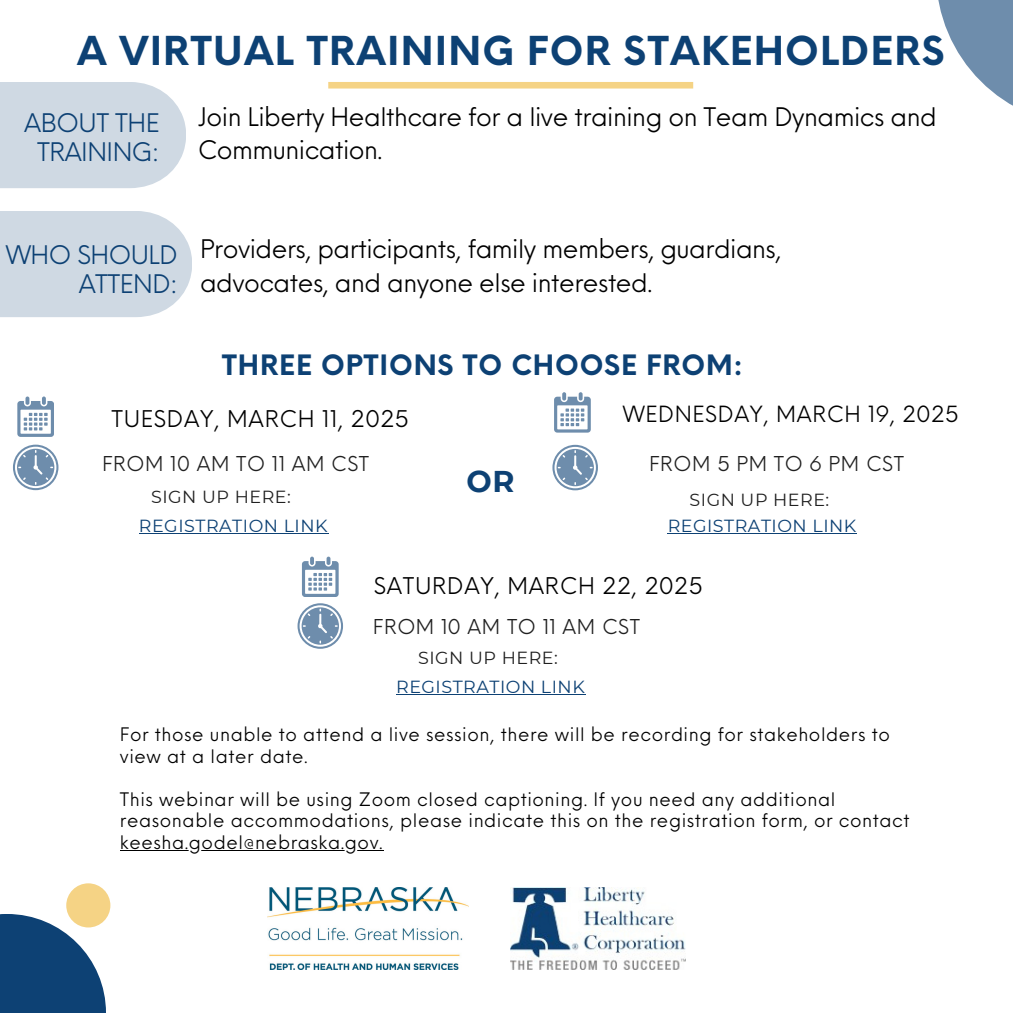
<style>
.page{position:relative;width:1013px;height:1013px;background:#fff}
.page>*{position:absolute;margin:0;border:0;box-sizing:border-box;transform-origin:0 0}
.t1{font:700 38.88px "Neue Einstellung";letter-spacing:.03em;color:#0d4174}
.t2{font:700 30px "Montserrat";color:#0d4174}
.t3{font:700 27.38px "Neue Einstellung";letter-spacing:.03em;color:#0d4174}
.t4{font:25px/33.8px "Neue Einstellung";letter-spacing:-.02em;color:#000}
.t5{font:25px/29px "Neue Einstellung";letter-spacing:-.02em;color:#0d4174;text-align:center}
.t6{font:22.5px "Neue Einstellung";letter-spacing:.03em;color:#000}
.t7{font:21.75px "Neue Einstellung";letter-spacing:.03em;color:#000}
.t8{font:20px "Neue Einstellung";letter-spacing:.03em;color:#202020}
.t9{font:18.25px/21.5px "Neue Einstellung";letter-spacing:.03em;color:#000}
.t10{font:17.5px "Montserrat";letter-spacing:.03em;color:#0d4174}
.t11{font:17.5px "Montserrat";letter-spacing:.03em;color:#202020}
</style>
<div class="page">
<div style="left:328px;top:82px;width:365px;height:6px;background:#f5d385"></div>
<svg style="left:13px;top:444px;width:45px;height:46px"></svg>
<svg style="left:17px;top:396px;width:37px;height:41px"></svg>
<svg style="left:552px;top:445px;width:46px;height:45px"></svg>
<svg style="left:554px;top:392px;width:36px;height:40px"></svg>
<img style="left:267px;top:887px;width:201px;height:82px">
<img style="left:510px;top:887px;width:175px;height:82px">
<div style="left:0;top:82px;width:186px;height:106px;background:#cfd9e3"></div>
<div style="left:0;top:211px;width:192px;height:106px;background:#cfd9e3"></div>
<div style="left:66px;top:883px;width:44px;height:44px;background:#f5d385;border-radius:50%"></div>
<svg style="left:0;top:914px;width:106px;height:98px;fill:#0d4174"></svg>
<svg style="left:938px;top:0;width:74px;height:105px;fill:#6e8dac"></svg>
<svg style="left:302px;top:556px;width:36px;height:41px"></svg>
<svg style="left:297px;top:603px;width:46px;height:45px"></svg>
<hr style="left:120px;top:849px;width:263px;height:1px;background:#000">
<hr style="left:396px;top:694px;width:189px;height:1px;background:#0d4174">
<hr style="left:139px;top:533px;width:189px;height:1px;background:#0d4174">
<hr style="left:667px;top:533px;width:189px;height:1px;background:#0d4174">
<h3 class="t1" style="left:77px;top:15px;width:868px">A VIRTUAL TRAINING FOR STAKEHOLDERS</h3>
<h6 class="t5" style="left:24px;top:106px;width:137px">ABOUT THE<br>TRAINING:</h6>
<p class="t4" style="left:198px;top:97px;width:740px">Join Liberty Healthcare for a live training on Team Dynamics and<br>Communication.</p>
<h6 class="t5" style="left:6px;top:237px;width:173px;text-align:right">WHO SHOULD<br>ATTEND:</h6>
<p class="t4" style="left:200px;top:230px;width:583px">Providers, participants, family members, guardians, advocates, and anyone else interested.</p>
<h4 class="t3" style="left:222px;top:340px;width:522px">THREE OPTIONS TO CHOOSE FROM:</h4>
<h5 class="t6" style="left:111px;top:398px;width:299px">TUESDAY, MARCH 11, 2025</h5>
<h2 class="t7" style="left:622px;top:395px;width:337px">WEDNESDAY, MARCH 19, 2025</h2>
<h3 class="t8" style="left:102px;top:446px;width:268px">FROM 10 AM TO 11 AM CST</h3>
<h4 class="t11" style="left:151px;top:486px;width:141px">SIGN UP HERE:</h4>
<h1 class="t2" style="left:466px;top:463px;width:50px">OR</h1>
<h2 class="t8" style="left:649px;top:446px;width:256px">FROM 5 PM TO 6 PM CST</h2>
<p class="t11" style="left:689px;top:489px;width:141px">SIGN UP HERE:</p>
<p class="t10" style="left:139px;top:515px;width:190px">REGISTRATION LINK</p>
<h5 class="t10" style="left:667px;top:515px;width:190px">REGISTRATION LINK</h5>
<p class="t6" style="left:374px;top:566px;width:330px">SATURDAY, MARCH 22, 2025</p>
<p class="t8" style="left:373px;top:609px;width:268px">FROM 10 AM TO 11 AM CST</p>
<p class="t11" style="left:418px;top:647px;width:141px">SIGN UP HERE:</p>
<p class="t10" style="left:396px;top:676px;width:190px">REGISTRATION LINK</p>
<p class="t9" style="left:120px;top:721px;width:771px">For those unable to attend a live session, there will be recording for stakeholders to view at a later date.</p>
<h5 class="t9" style="left:120px;top:786px;width:791px">This webinar will be using Zoom closed captioning. If you need any additional reasonable accommodations, please indicate this on the registration form, or contact</h5>
<p class="t9" style="left:120px;top:829px;width:264px">keesha.godel@nebraska.gov.</p>
</div>
